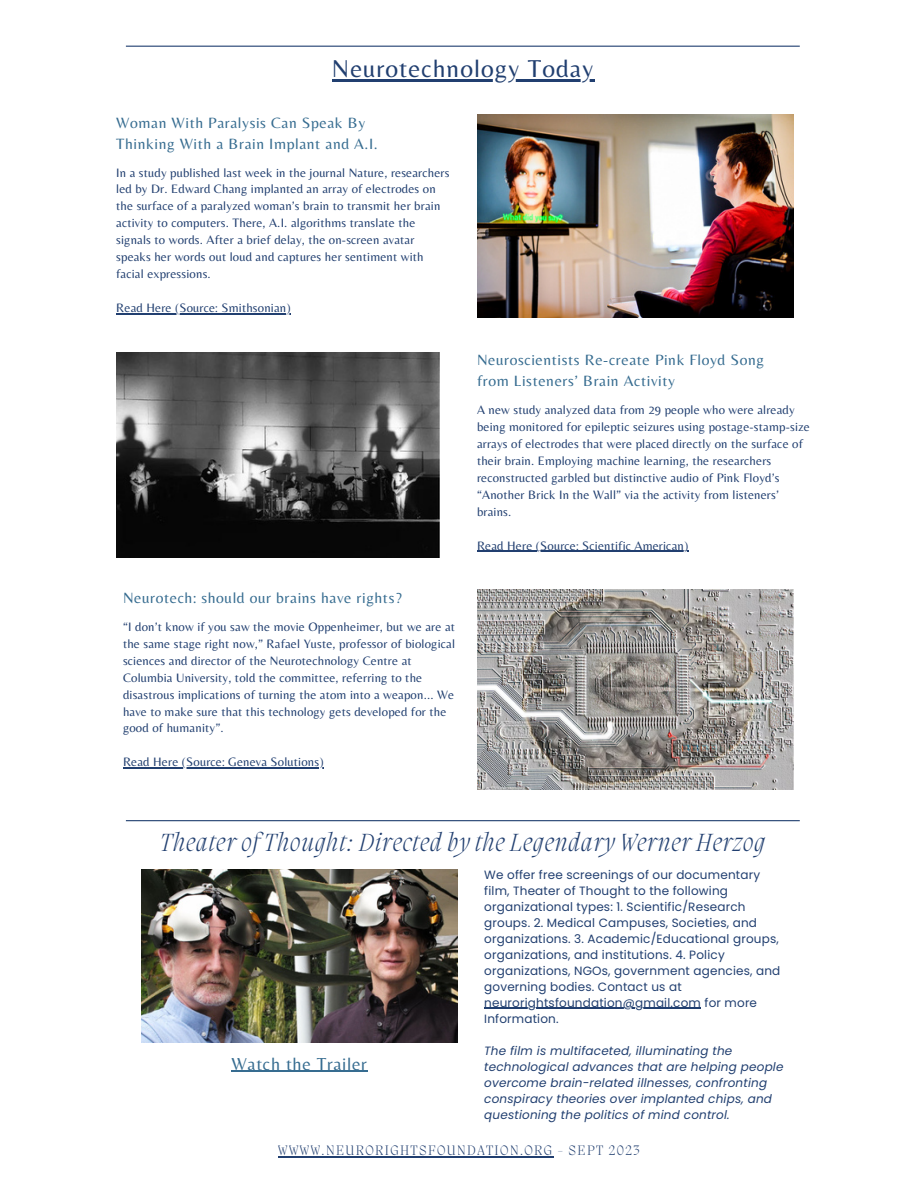
<style>
.page{position:relative;width:918px;height:1188px;background:#fff}
.page>*{position:absolute;margin:0;border:0;box-sizing:border-box;transform-origin:0 0}
.t1{font:italic 200 25.35px "Migra";letter-spacing:.04em;color:#213f70}
.t2{font:25.35px "Belleza";letter-spacing:.04em;color:#213f70}
.t3{font:18px "Belleza";letter-spacing:.04em;color:#366c90}
.t4{font:15.45px/21.3px "Belleza";letter-spacing:.04em;color:#366c90}
.t5{font:200 14.1px "Migra";letter-spacing:.1em;color:#213f70}
.t6{font:12.75px/17px "Belleza";letter-spacing:.015em;color:#213f70}
.t7{font:12px/16px "Poppins";letter-spacing:.015em;color:#213f70}
.t8{font:italic 12px/16px "Poppins";letter-spacing:.015em;color:#213f70}
</style>
<div class="page">
<hr style="left:126px;top:820px;width:674px;height:1px;background:#213f70">
<hr style="left:126px;top:46px;width:674px;height:1px;background:#213f70">
<img style="left:477px;top:115px;width:316px;height:202px">
<img style="left:116px;top:352px;width:323px;height:206px">
<img style="left:477px;top:590px;width:316px;height:199px">
<img style="left:141px;top:869px;width:316px;height:173px">
<hr style="left:332px;top:79px;width:262px;height:3px;background:#213f70">
<hr style="left:484px;top:1008px;width:217px;height:1px;background:#213f70">
<hr style="left:125px;top:313px;width:166px;height:1px;background:#213f70">
<hr style="left:477px;top:551px;width:211px;height:1px;background:#213f70">
<hr style="left:278px;top:1157px;width:275px;height:1px;background:#213f70">
<hr style="left:123px;top:767px;width:201px;height:1px;background:#213f70">
<hr style="left:232px;top:1071px;width:136px;height:1px;background:#366c90">
<p class="t2" style="left:332px;top:54px;width:263px">Neurotechnology Today</p>
<p class="t4" style="left:116px;top:112px;width:263px">Woman With Paralysis Can Speak By<br>Thinking With a Brain Implant and A.I.</p>
<p class="t6" style="left:116px;top:164px;width:335px">In a study published last week in the journal Nature, researchers led by Dr. Edward Chang implanted an array of electrodes on the surface of a paralyzed woman’s brain to transmit her brain activity to computers. There, A.I. algorithms translate the signals to words. After a brief delay, the on-screen avatar speaks her words out loud and captures her sentiment with facial expressions.</p>
<p class="t6" style="left:116px;top:299px;width:176px">Read Here (Source: Smithsonian)</p>
<p class="t4" style="left:123px;top:587px;width:280px">Neurotech: should our brains have rights?</p>
<p class="t6" style="left:123px;top:618px;width:334px">“I don’t know if you saw the movie Oppenheimer, but we are at the same stage right now,” Rafael Yuste, professor of biological sciences and director of the Neurotechnology Centre at Columbia University, told the committee, referring to the disastrous implications of turning the atom into a weapon... We have to make sure that this technology gets developed for the good of humanity”.</p>
<p class="t6" style="left:123px;top:753px;width:202px">Read Here (Source: Geneva Solutions)</p>
<p class="t4" style="left:477px;top:349px;width:289px">Neuroscientists Re-create Pink Floyd Song from Listeners’ Brain Activity</p>
<p class="t6" style="left:477px;top:401px;width:334px">A new study analyzed data from 29 people who were already being monitored for epileptic seizures using postage-stamp-size arrays of electrodes that were placed directly on the surface of their brain. Employing machine learning, the researchers reconstructed garbled but distinctive audio of Pink Floyd’s “Another Brick In the Wall” via the activity from listeners’ brains.</p>
<p class="t6" style="left:477px;top:537px;width:213px">Read Here (Source: Scientific American)</p>
<p class="t1" style="left:160px;top:831px;width:606px">Theater of Thought: Directed by the Legendary Werner Herzog</p>
<p class="t7" style="left:484px;top:867px;width:298px">We offer free screenings of our documentary film, Theater of Thought to the following organizational types: 1. Scientific/Research groups. 2. Medical Campuses, Societies, and organizations. 3. Academic/Educational groups, organizations, and institutions. 4. Policy organizations, NGOs, government agencies, and governing bodies. Contact us at neurorightsfoundation@gmail.com for more Information.</p>
<p class="t8" style="left:484px;top:1043px;width:301px">The film is multifaceted, illuminating the technological advances that are helping people overcome brain-related illnesses, confronting conspiracy theories over implanted chips, and questioning the politics of mind control.</p>
<p class="t3" style="left:232px;top:1053px;width:137px">Watch the Trailer</p>
<p class="t5" style="left:278px;top:1144px;width:363px">WWWW.NEURORIGHTSFOUNDATION.ORG - SEPT 2023</p>
</div>
